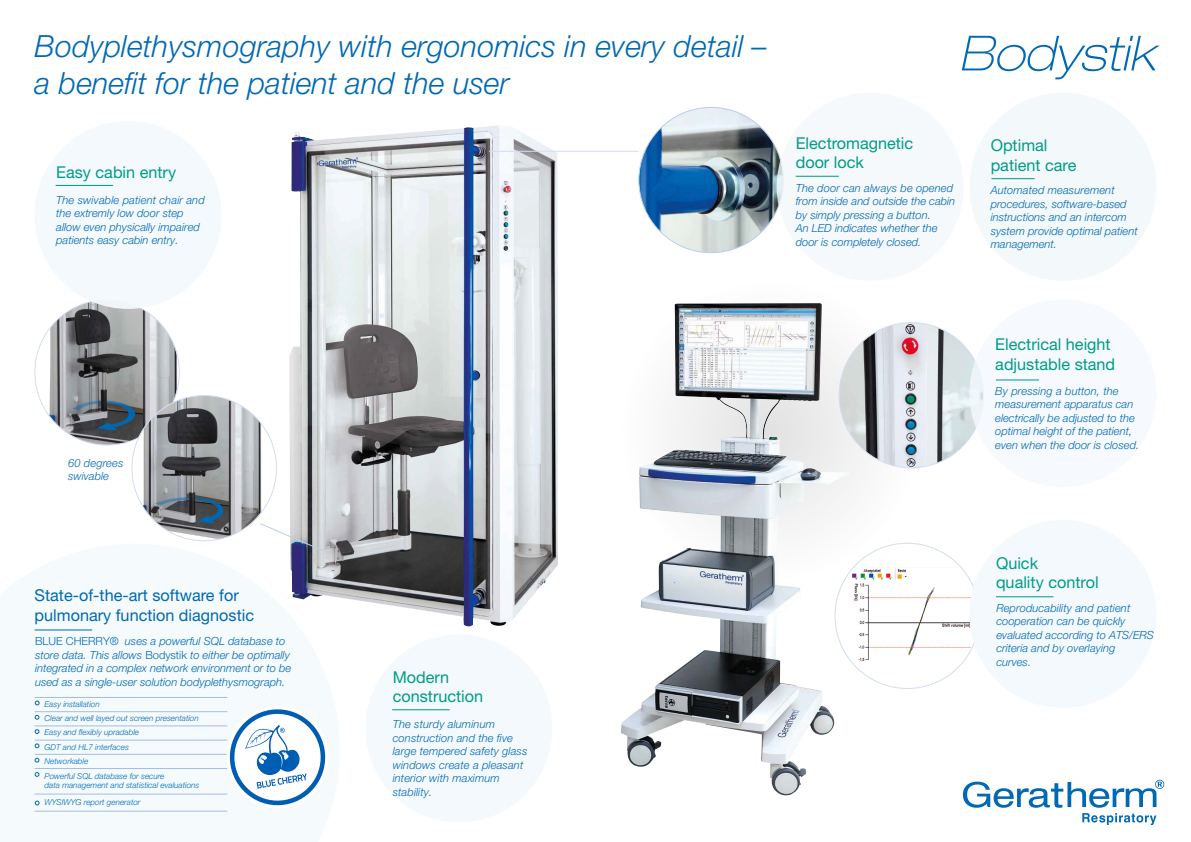
<style>
.page{position:relative;width:1191px;height:842px;background:#fff}
.page>*{position:absolute;margin:0;border:0;box-sizing:border-box;transform-origin:0 0}
.t1{font:italic 300 30.6px/36.7px "Helvetica Neue LT Pro";color:#0069b4}
.t2{font:16.3px/19.6px "Helvetica Neue LT Pro";color:#009c86}
.t3{font:16.3px/19.6px "Helvetica Neue LT Pro";color:#0069b4}
.t4{font:italic 300 11.2px/13.5px "Helvetica Neue LT Pro";color:#0069b4}
.t5{font:italic 300 8.2px/14.3px "Helvetica Neue LT Pro";color:#0069b4}
.s1{font-style:normal}
</style>
<div class="page">
<svg style="left:611px;top:211px;width:317px;height:439px"></svg>
<img style="left:289px;top:125px;width:269px;height:501px">
<img style="left:620px;top:304px;width:132px;height:463px">
<div style="left:835px;top:543px;width:144px;height:145px;background:#fff;border-radius:50%"></div>
<img style="left:851px;top:568px;width:123px;height:96px">
<div style="left:969px;top:520px;width:187px;height:188px;background:#f4f9fe;border-radius:50%"></div>
<hr style="left:996px;top:596px;width:57px;height:1px;background:#009c86">
<img style="left:49px;top:301px;width:128px;height:144px">
<hr style="left:489px;top:151px;width:149px;height:1px;background:#d3ddf2">
<div style="left:132px;top:395px;width:144px;height:146px;background:#fff;border-radius:50%"></div>
<img style="left:142px;top:395px;width:119px;height:144px">
<svg style="left:34px;top:544px;width:306px;height:268px;fill:#f5fafc"></svg>
<hr style="left:35px;top:629px;width:57px;height:1px;background:#0069b4">
<hr style="left:35px;top:697px;width:192px;height:1px;background:#a4bde3">
<svg style="left:35px;top:701px;width:4px;height:4px"></svg>
<hr style="left:35px;top:811px;width:192px;height:1px;background:#a4bde3">
<hr style="left:35px;top:711px;width:192px;height:1px;background:#a4bde3">
<hr style="left:35px;top:726px;width:192px;height:1px;background:#a4bde3">
<hr style="left:35px;top:740px;width:192px;height:1px;background:#a4bde3">
<hr style="left:35px;top:754px;width:192px;height:1px;background:#a4bde3">
<hr style="left:35px;top:768px;width:192px;height:1px;background:#a4bde3">
<hr style="left:35px;top:794px;width:192px;height:1px;background:#a4bde3">
<svg style="left:35px;top:715px;width:4px;height:4px"></svg>
<svg style="left:35px;top:801px;width:4px;height:4px"></svg>
<svg style="left:35px;top:772px;width:4px;height:5px"></svg>
<svg style="left:35px;top:758px;width:4px;height:4px"></svg>
<svg style="left:35px;top:744px;width:4px;height:4px"></svg>
<svg style="left:35px;top:729px;width:4px;height:5px"></svg>
<svg style="left:961px;top:36px;width:198px;height:43px"></svg>
<svg style="left:260px;top:523px;width:71px;height:32px"></svg>
<img style="left:640px;top:107px;width:143px;height:146px">
<svg style="left:963px;top:780px;width:201px;height:45px"></svg>
<div style="left:969px;top:93px;width:187px;height:188px;background:#f3f8fb;border-radius:50%"></div>
<hr style="left:991px;top:178px;width:43px;height:1px;background:#009c86">
<div style="left:365px;top:634px;width:187px;height:188px;background:#f4f9fe;border-radius:50%"></div>
<hr style="left:392px;top:709px;width:58px;height:1px;background:#009c86">
<div style="left:776px;top:93px;width:187px;height:188px;background:#f3f8fb;border-radius:50%"></div>
<hr style="left:795px;top:176px;width:44px;height:1px;background:#009c86">
<div style="left:35px;top:121px;width:187px;height:188px;background:#f4f9fe;border-radius:50%"></div>
<hr style="left:56px;top:185px;width:57px;height:1px;background:#009c86">
<img style="left:839px;top:323px;width:137px;height:145px">
<div style="left:969px;top:299px;width:187px;height:188px;background:#f4f9fe;border-radius:50%"></div>
<hr style="left:995px;top:379px;width:44px;height:1px;background:#009c86">
<svg style="left:72px;top:401px;width:64px;height:29px;background:#4e5f6d"></svg>
<svg style="left:155px;top:497px;width:69px;height:26px;background:#576672"></svg>
<svg style="left:222px;top:702px;width:110px;height:110px"></svg>
<h1 class="t1" style="left:35px;top:27px;width:734px">Bodyplethysmography with ergonomics in every detail – a benefit for the patient and the user</h1>
<h2 class="t2" style="left:56px;top:162px;width:121px">Easy cabin entry</h2>
<p class="t4" style="left:56px;top:193px;width:150px">The swivable patient chair and the extremly low door step allow even physically impaired patients easy cabin entry.</p>
<h2 class="t2" style="left:795px;top:133px;width:119px">Electromagnetic door lock</h2>
<p class="t4" style="left:795px;top:181px;width:161px">The door can always be opened from inside and outside the cabin by simply pressing a button.<br>An LED indicates whether the door is completely closed.</p>
<h2 class="t2" style="left:990px;top:135px;width:87px">Optimal patient care</h2>
<p class="t4" style="left:990px;top:183px;width:148px">Automated measurement procedures, software-based instructions and an intercom system provide optimal patient management.</p>
<p class="t4" style="left:68px;top:456px;width:57px">60 degrees swivable</p>
<h2 class="t3" style="left:35px;top:585px;width:221px">State-of-the-art software for pulmonary function diagnostic</h2>
<p class="t4" style="left:35px;top:634px;width:258px"><span class="s1">BLUE CHERRY®</span> uses a powerful SQL database to store data. This allows <span class="s1">Bodystik</span> to either be optimally integrated in a complex network environment or to be used as a single-user solution bodyplethysmograph.</p>
<p class="t5" style="left:45px;top:697px;width:156px">Easy installation<br>Clear and well layed out screen presentation</p>
<p class="t5" style="left:45px;top:740px;width:121px">GDT and HL7 interfaces<br>Networkable<br>Powerful SQL database for secure</p>
<p class="t5" style="left:45px;top:778px;width:156px">data management and statistical evaluations</p>
<p class="t5" style="left:45px;top:725px;width:96px">Easy and flexibly upradable</p>
<p class="t5" style="left:45px;top:795px;width:97px">WYSIWYG report generator</p>
<h2 class="t2" style="left:393px;top:667px;width:92px">Modern construction</h2>
<p class="t4" style="left:393px;top:717px;width:136px">The sturdy aluminum construction and the five large tempered safety glass windows create a pleasant interior with maximum stability.</p>
<h2 class="t2" style="left:995px;top:334px;width:121px">Electrical height adjustable stand</h2>
<p class="t4" style="left:995px;top:384px;width:145px">By pressing a button, the measurement apparatus can electrically be adjusted to the optimal height of the patient, even when the door is closed.</p>
<h2 class="t2" style="left:996px;top:553px;width:104px">Quick<br>quality control</h2>
<p class="t4" style="left:996px;top:601px;width:159px">Reproducability and patient cooperation can be quickly evaluated according to ATS/ERS criteria and by overlaying<br>curves.</p>
</div>
